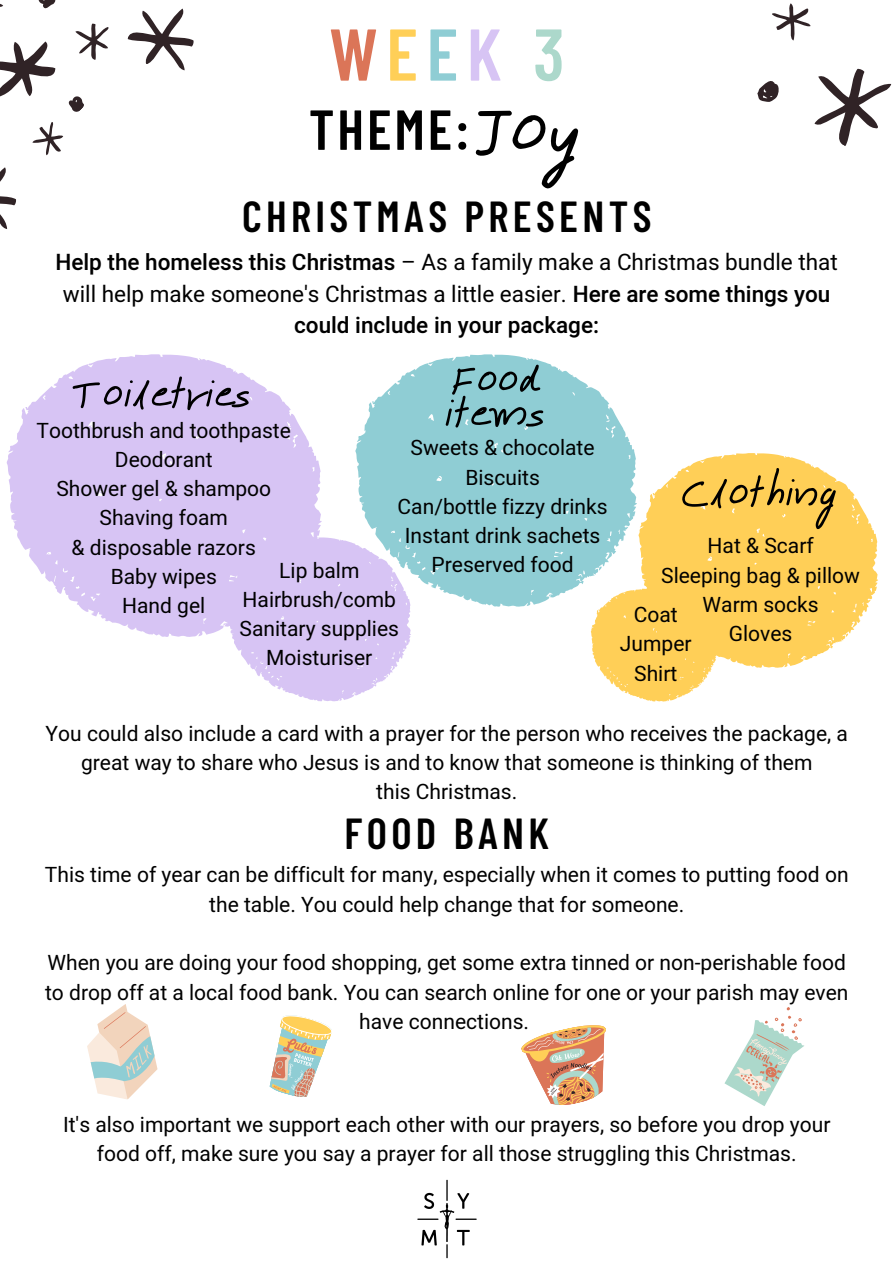
<style>
.page{position:relative;width:893px;height:1263px;background:#fff}
.page>*{position:absolute;margin:0;border:0;box-sizing:border-box;transform-origin:0 0}
.t1{font:600 73.12px "Barlow Condensed";color:#db7558}
.t2{font:68.25px "Karumbi";color:#000}
.t3{font:600 56.32px "Barlow Condensed";letter-spacing:.05em;color:#000}
.t4{font:600 43.35px "Barlow Condensed";letter-spacing:.1em;color:#000}
.t5{font:22.5px/31.5px "Heebo";color:#000;text-align:center}
.t6{font:21px/29.2px "Heebo";color:#000;text-align:center}
.s1{color:#ffcf57}
.s2{color:#8fcdd4}
.s3{color:#d7c4f4}
.s4{color:#acd8cb}
.s5{font-family:"Karumbi";font-weight:400;font-size:124.05px}
.s6{font-weight:500}
</style>
<div class="page">
<img style="left:417px;top:1179px;width:60px;height:80px">
<svg style="left:6px;top:354px;width:316px;height:283px;fill:#d7c4f4"></svg>
<svg style="left:227px;top:537px;width:184px;height:164px;background:#dcccf5"></svg>
<svg style="left:355px;top:354px;width:282px;height:253px;fill:#8fcdd4"></svg>
<svg style="left:638px;top:453px;width:240px;height:215px;fill:#ffcf57"></svg>
<svg style="left:590px;top:588px;width:126px;height:114px"></svg>
<svg style="left:87px;top:1004px;width:71px;height:96px"></svg>
<svg style="left:724px;top:1007px;width:80px;height:99px"></svg>
<svg style="left:269px;top:1015px;width:63px;height:82px"></svg>
<svg style="left:521px;top:1025px;width:85px;height:80px"></svg>
<svg style="left:772px;top:3px;width:39px;height:38px"></svg>
<svg style="left:814px;top:68px;width:78px;height:78px"></svg>
<svg style="left:757px;top:81px;width:22px;height:21px"></svg>
<svg style="left:0;top:0;width:194px;height:229px"></svg>
<h1 class="t1" style="left:329px;top:8px;width:237px">W<span class="s1">E</span><span class="s2">E</span><span class="s3">K</span> <span class="s4">3</span></h1>
<h3 class="t3" style="left:309px;top:93px;width:275px">THEME:<span class="s5">Joy</span></h3>
<h3 class="t4" style="left:242px;top:189px;width:411px">CHRISTMAS PRESENTS</h3>
<p class="t5" style="left:55px;top:247px;width:784px"><span class="s6">Help the homeless this Christmas</span> – As a family make a Christmas bundle that will help make someone's Christmas a little easier. <span class="s6">Here are some things you could include in your package:</span></p>
<h2 class="t2" style="left:450px;top:326px;width:93px">Food</h2>
<h2 class="t2" style="left:446px;top:360px;width:102px">items</h2>
<p class="t6" style="left:397px;top:434px;width:211px">Sweets &amp; chocolate<br>Biscuits<br>Can/bottle fizzy drinks<br>Instant drink sachets<br>Preserved food</p>
<h2 class="t2" style="left:69px;top:341px;width:184px">Toiletries</h2>
<p class="t6" style="left:37px;top:416px;width:256px">Toothbrush and toothpaste<br>Deodorant<br>Shower gel &amp; shampoo<br>Shaving foam<br>&amp; disposable razors<br>Baby wipes<br>Hand gel</p>
<p class="t6" style="left:240px;top:556px;width:161px">Lip balm<br>Hairbrush/comb<br>Sanitary supplies<br>Moisturiser</p>
<h2 class="t2" style="left:679px;top:439px;width:160px">Clothing</h2>
<p class="t6" style="left:661px;top:532px;width:200px">Hat &amp; Scarf<br>Sleeping bag &amp; pillow<br>Warm socks<br>Gloves</p>
<p class="t6" style="left:620px;top:601px;width:73px">Coat<br>Jumper<br>Shirt</p>
<p class="t6" style="left:46px;top:719px;width:804px">You could also include a card with a prayer for the person who receives the package, a great way to share who Jesus is and to know that someone is thinking of them<br>this Christmas.</p>
<h3 class="t4" style="left:344px;top:805px;width:206px">FOOD BANK</h3>
<p class="t6" style="left:45px;top:861px;width:805px">This time of year can be difficult for many, especially when it comes to putting food on the table. You could help change that for someone.</p>
<p class="t6" style="left:45px;top:949px;width:805px">When you are doing your food shopping, get some extra tinned or non-perishable food to drop off at a local food bank. You can search online for one or your parish may even have connections.</p>
<p class="t6" style="left:63px;top:1110px;width:769px">It's also important we support each other with our prayers, so before you drop your food off, make sure you say a prayer for all those struggling this Christmas.</p>
</div>
